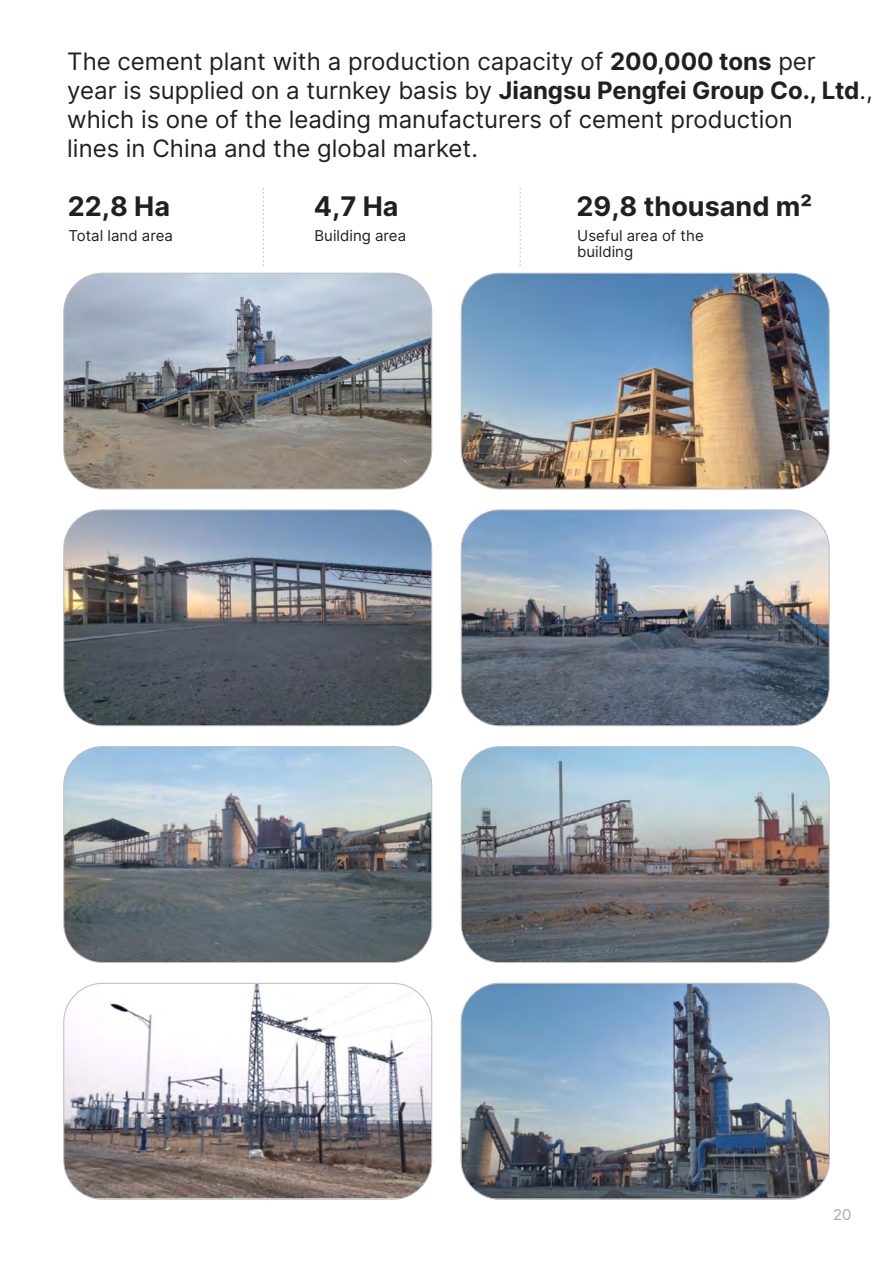
<style>
.page{position:relative;width:893px;height:1263px;background:#fff}
.page>*{position:absolute;margin:0;border:0;box-sizing:border-box;transform-origin:0 0}
.t1{font:700 27px "Inter";color:#231f20}
.t2{font:24px/29.1px "Inter";color:#231f20}
.t3{font:15px/16.4px "Inter";color:#231f20}
.t4{font:15px "Inter";color:#a8a9ad}
.s1{font-weight:700}
</style>
<div class="page">
<svg style="left:263px;top:188px;width:1px;height:78px"></svg>
<svg style="left:520px;top:188px;width:1px;height:78px"></svg>
<img style="left:64px;top:273px;width:368px;height:216px;border-radius:39px">
<div style="left:63px;top:273px;width:369px;height:216px;border:1px solid #bcbdc0;border-radius:39px"></div>
<img style="left:461px;top:273px;width:368px;height:216px;border-radius:39px">
<div style="left:461px;top:273px;width:369px;height:216px;border:1px solid #bcbdc0;border-radius:39px"></div>
<img style="left:64px;top:510px;width:368px;height:216px;border-radius:39px">
<div style="left:63px;top:509px;width:369px;height:217px;border:1px solid #bcbdc0;border-radius:39px"></div>
<img style="left:461px;top:510px;width:368px;height:216px;border-radius:39px">
<div style="left:461px;top:509px;width:369px;height:217px;border:1px solid #bcbdc0;border-radius:39px"></div>
<img style="left:64px;top:747px;width:368px;height:215px;border-radius:39px">
<div style="left:63px;top:746px;width:369px;height:217px;border:1px solid #bcbdc0;border-radius:39px"></div>
<img style="left:461px;top:747px;width:368px;height:215px;border-radius:39px">
<div style="left:461px;top:746px;width:369px;height:217px;border:1px solid #bcbdc0;border-radius:39px"></div>
<img style="left:64px;top:983px;width:368px;height:216px;border-radius:39px">
<div style="left:63px;top:983px;width:369px;height:217px;border:1px solid #bcbdc0;border-radius:39px"></div>
<img style="left:461px;top:983px;width:368px;height:216px;border-radius:39px">
<div style="left:461px;top:983px;width:369px;height:217px;border:1px solid #bcbdc0;border-radius:39px"></div>
<p class="t2" style="left:67px;top:46px;width:807px">The cement plant with a production capacity of <span class="s1">200,000 tons</span> per<br>year is supplied on a turnkey basis by <span class="s1">Jiangsu Pengfei Group Co., Ltd</span>., which is one of the leading manufacturers of cement production<br>lines in China and the global market.</p>
<p class="t1" style="left:68px;top:190px;width:104px">22,8 Hа</p>
<p class="t3" style="left:68px;top:227px;width:106px">Total land area</p>
<p class="t1" style="left:577px;top:190px;width:237px">29,8 thousand m²</p>
<p class="t3" style="left:577px;top:227px;width:128px">Useful area of the building</p>
<p class="t1" style="left:314px;top:190px;width:86px">4,7 Hа</p>
<p class="t3" style="left:315px;top:227px;width:93px">Building area</p>
<p class="t4" style="left:833px;top:1206px;width:20px">20</p>
</div>
